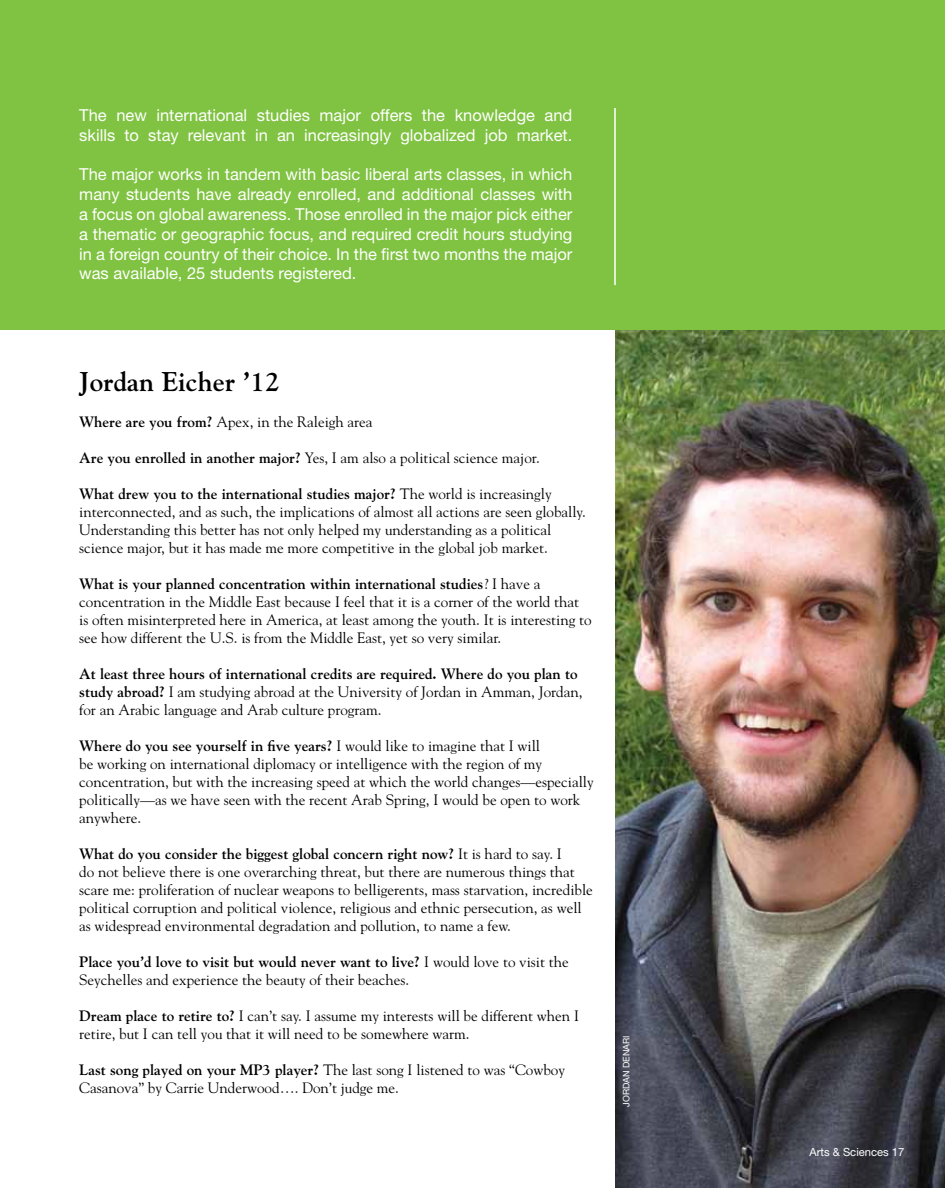
<style>
.page{position:relative;width:945px;height:1188px;background:#fff}
.page>*{position:absolute;margin:0;border:0;box-sizing:border-box;transform-origin:0 0}
.t1{font:700 27px "Goudy";color:#000}
.t2{font:16.5px/19.8px "Helvetica Neue";color:#fff}
.t3{font:15px/18px "Goudy";color:#000}
.t4{font:11.25px "Helvetica Neue";color:#fff}
.t5{font:9px "Helvetica Neue";color:#fff}
.s1{font-weight:700}
</style>
<div class="page">
<img style="left:615px;top:330px;width:330px;height:858px">
<div style="left:0;top:0;width:945px;height:330px;background:#80c342"></div>
<hr style="left:614px;top:108px;width:2px;height:177px;background:#fff">
<p class="t2" style="left:79px;top:105px;width:495px">The new international studies major offers the knowledge and skills to stay relevant in an increasingly globalized job market.</p>
<p class="t2" style="left:79px;top:164px;width:495px;text-align:justify">The major works in tandem with basic liberal arts classes, in which many students have already enrolled, and additional classes with a focus on global awareness. Those enrolled in the major pick either a thematic or geographic focus, and required credit hours studying in a foreign country of their choice. In the first two months the major was available, 25 students registered.</p>
<h1 class="t1" style="left:79px;top:366px;width:203px">Jordan Eicher ’12</h1>
<p class="t3" style="left:79px;top:413px;width:295px"><span class="s1">Where are you from?</span> Apex, in the Raleigh area</p>
<p class="t3" style="left:79px;top:449px;width:462px"><span class="s1">Are you enrolled in another major?</span> Yes, I am also a political science major.</p>
<p class="t3" style="left:79px;top:485px;width:508px"><span class="s1">What drew you to the international studies major?</span> The world is increasingly interconnected, and as such, the implications of almost all actions are seen globally.<br>Understanding this better has not only helped my understanding as a political science major, but it has made me more competitive in the global job market.</p>
<p class="t3" style="left:79px;top:575px;width:514px"><span class="s1">What is your planned concentration within international studies</span>? I have a concentration in the Middle East because I feel that it is a corner of the world that is often misinterpreted here in America, at least among the youth. It is interesting to see how different the U.S. is from the Middle East, yet so very similar.</p>
<p class="t3" style="left:79px;top:665px;width:505px"><span class="s1">At least three hours of international credits are required. Where do you plan to study abroad?</span> I am studying abroad at the University of Jordan in Amman, Jordan, for an Arabic language and Arab culture program.</p>
<p class="t3" style="left:79px;top:737px;width:516px"><span class="s1">Where do you see yourself in five years?</span> I would like to imagine that I will<br>be working on international diplomacy or intelligence with the region of my concentration, but with the increasing speed at which the world changes—especially politically—as we have seen with the recent Arab Spring, I would be open to work anywhere.</p>
<p class="t3" style="left:79px;top:845px;width:515px"><span class="s1">What do you consider the biggest global concern right now?</span> It is hard to say. I<br>do not believe there is one overarching threat, but there are numerous things that scare me: proliferation of nuclear weapons to belligerents, mass starvation, incredible political corruption and political violence, religious and ethnic persecution, as well as widespread environmental degradation and pollution, to name a few.</p>
<p class="t3" style="left:79px;top:953px;width:491px"><span class="s1">Place you’d love to visit but would never want to live?</span> I would love to visit the<br>Seychelles and experience the beauty of their beaches.</p>
<p class="t3" style="left:79px;top:1007px;width:501px"><span class="s1">Dream place to retire to?</span> I can’t say. I assume my interests will be different when I retire, but I can tell you that it will need to be somewhere warm.</p>
<p class="t3" style="left:79px;top:1061px;width:487px"><span class="s1">Last song played on your MP3 player?</span> The last song I listened to was “Cowboy<br>Casanova” by Carrie Underwood…. Don’t judge me.</p>
<p class="t5" style="left:621px;top:1107px;width:72px;rotate:-90deg">Jordan Denari</p>
<p class="t4" style="left:809px;top:1146px;width:97px">Arts &amp; Sciences 17</p>
</div>
